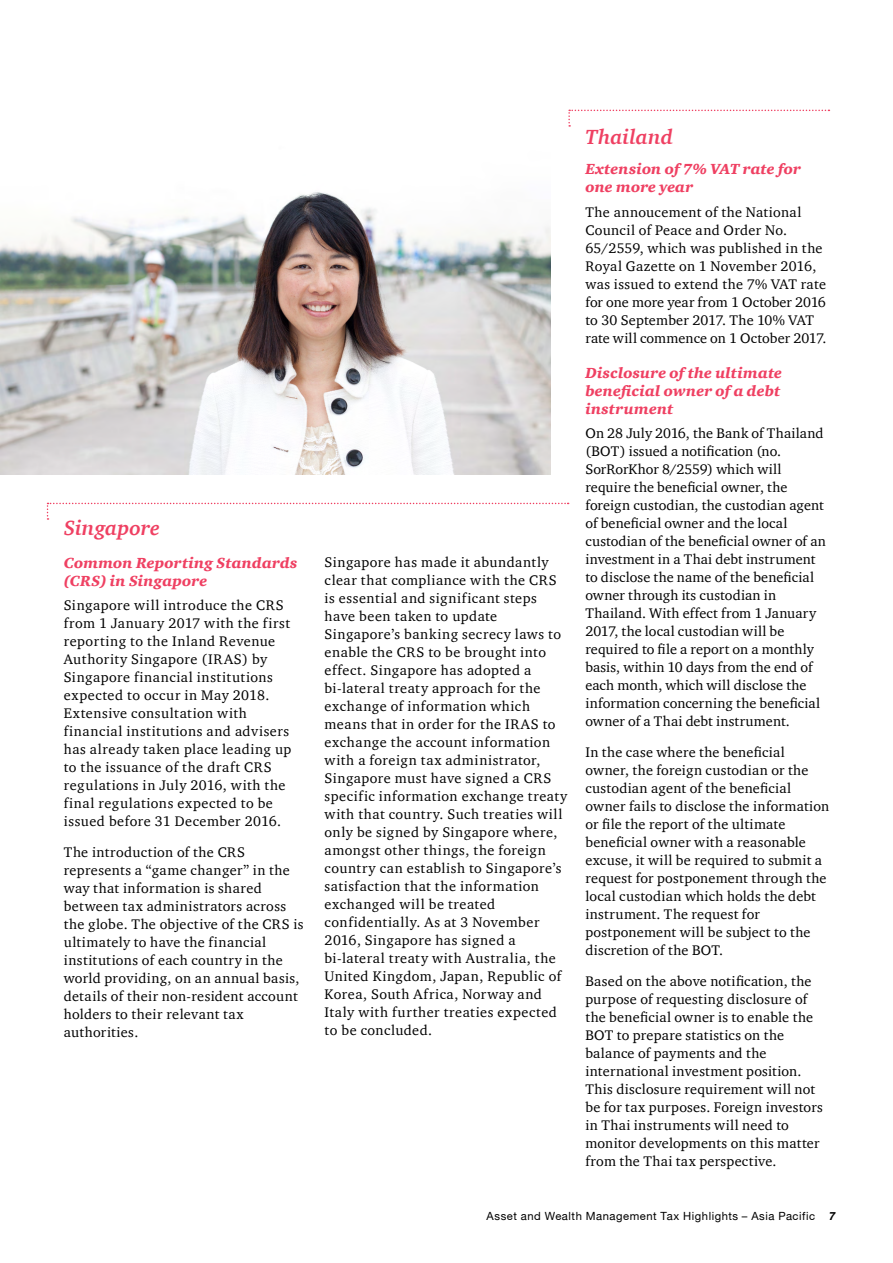
<style>
.page{position:relative;width:893px;height:1263px;background:#fff}
.page>*{position:absolute;margin:0;border:0;box-sizing:border-box;transform-origin:0 0}
.t1{font:italic 700 21px "ITC Charter Com";letter-spacing:.005em;color:#ef4062}
.t2{font:italic 900 15px/18px "ITC Charter Com";letter-spacing:.01em;color:#ef4062}
.t3{font:14.25px/18px "ITC Charter Com";letter-spacing:.025em;color:#000}
.t4{font:11.25px "Helvetica Neue";letter-spacing:.05em;color:#000}
.s1{font-weight:700;font-style:italic}
</style>
<div class="page">
<svg style="left:47px;top:503px;width:522px;height:17px"></svg>
<img style="left:0;top:192px;width:551px;height:283px">
<svg style="left:568px;top:110px;width:261px;height:17px"></svg>
<h1 class="t1" style="left:64px;top:515px;width:97px">Singapore</h1>
<p class="t2" style="left:64px;top:554px;width:235px">Common Reporting Standards (CRS) in Singapore</p>
<p class="t3" style="left:64px;top:596px;width:229px">Singapore will introduce the CRS from 1 January 2017 with the first reporting to the Inland Revenue<br>Authority Singapore (IRAS) by<br>Singapore financial institutions expected to occur in May 2018.<br>Extensive consultation with financial institutions and advisers has already taken place leading up to the issuance of the draft CRS regulations in July 2016, with the final regulations expected to be issued before 31 December 2016.</p>
<p class="t3" style="left:64px;top:843px;width:241px">The introduction of the CRS represents a “game changer” in the way that information is shared between tax administrators across the globe. The objective of the CRS is ultimately to have the financial institutions of each country in the world providing, on an annual basis, details of their non-resident account holders to their relevant tax authorities.</p>
<p class="t3" style="left:325px;top:553px;width:244px">Singapore has made it abundantly clear that compliance with the CRS is essential and significant steps have been taken to update Singapore’s banking secrecy laws to enable the CRS to be brought into effect. Singapore has adopted a bi-lateral treaty approach for the exchange of information which means that in order for the IRAS to exchange the account information with a foreign tax administrator, Singapore must have signed a CRS specific information exchange treaty with that country. Such treaties will only be signed by Singapore where, amongst other things, the foreign country can establish to Singapore’s satisfaction that the information exchanged will be treated confidentially. As at 3 November 2016, Singapore has signed a bi-lateral treaty with Australia, the United Kingdom, Japan, Republic of Korea, South Africa, Norway and Italy with further treaties expected to be concluded.</p>
<h1 class="t1" style="left:585px;top:124px;width:89px">Thailand</h1>
<p class="t2" style="left:585px;top:160px;width:217px">Extension of 7% VAT rate for one more year</p>
<p class="t3" style="left:585px;top:203px;width:243px">The annoucement of the National Council of Peace and Order No.<br>65/2559, which was published in the Royal Gazette on 1 November 2016, was issued to extend the 7% VAT rate for one more year from 1 October 2016 to 30 September 2017. The 10% VAT rate will commence on 1 October 2017.</p>
<p class="t2" style="left:585px;top:364px;width:198px">Disclosure of the ultimate beneficial owner of a debt instrument</p>
<p class="t3" style="left:585px;top:424px;width:242px">On 28 July 2016, the Bank of Thailand (BOT) issued a notification (no.<br>SorRorKhor 8/2559) which will require the beneficial owner, the foreign custodian, the custodian agent of beneficial owner and the local custodian of the beneficial owner of an investment in a Thai debt instrument to disclose the name of the beneficial owner through its custodian in Thailand. With effect from 1 January 2017, the local custodian will be required to file a report on a monthly basis, within 10 days from the end of each month, which will disclose the information concerning the beneficial owner of a Thai debt instrument.</p>
<p class="t3" style="left:585px;top:743px;width:245px">In the case where the beneficial owner, the foreign custodian or the custodian agent of the beneficial owner fails to disclose the information or file the report of the ultimate beneficial owner with a reasonable excuse, it will be required to submit a request for postponement through the local custodian which holds the debt instrument. The request for postponement will be subject to the discretion of the BOT.</p>
<p class="t3" style="left:585px;top:972px;width:239px">Based on the above notification, the purpose of requesting disclosure of the beneficial owner is to enable the BOT to prepare statistics on the balance of payments and the international investment position.<br>This disclosure requirement will not be for tax purposes. Foreign investors in Thai instruments will need to monitor developments on this matter from the Thai tax perspective.</p>
<p class="t4" style="left:487px;top:1210px;width:350px">Asset and Wealth Management Tax Highlights – Asia Pacific <span class="s1">7</span></p>
</div>
